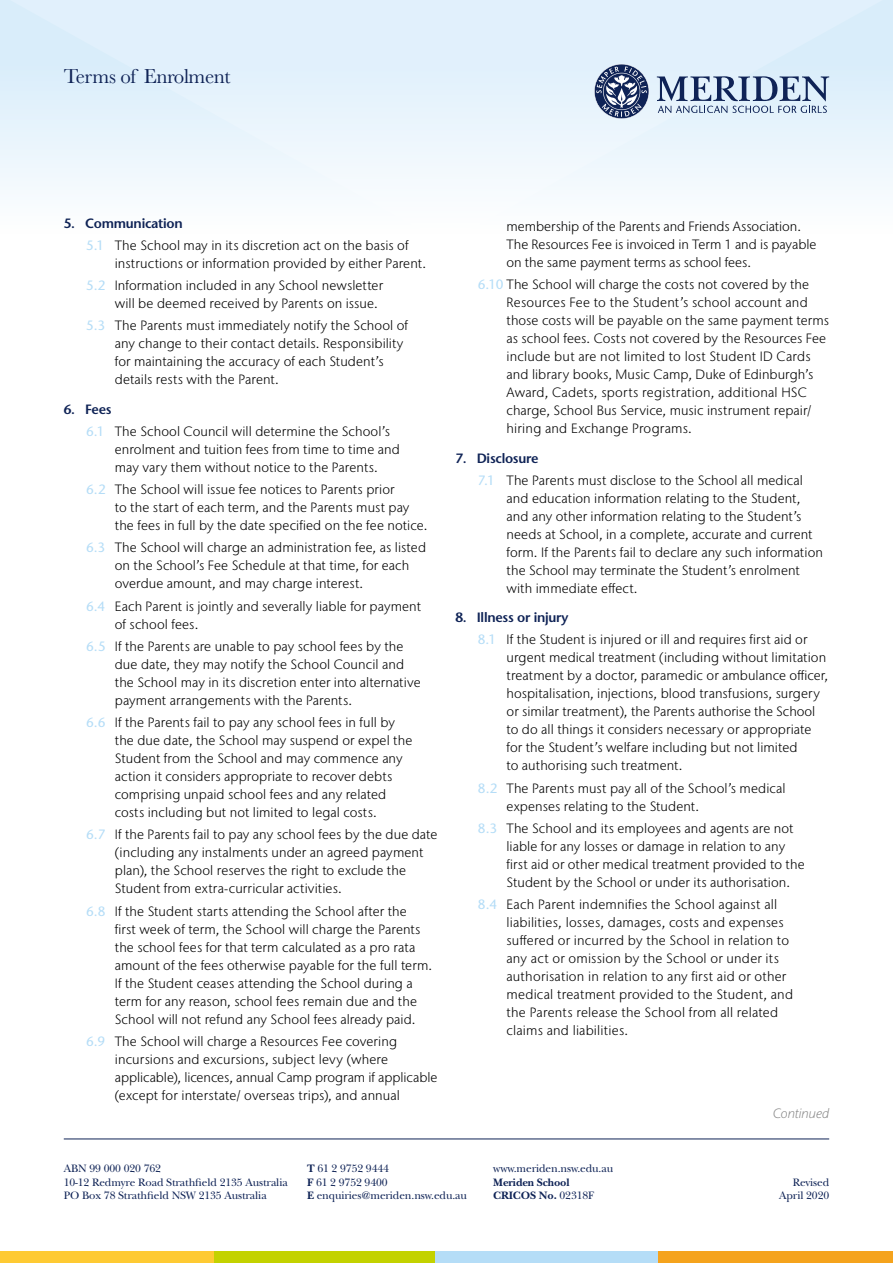
<style>
.page{position:relative;width:893px;height:1263px;background:#fff}
.page>*{position:absolute;margin:0;border:0;box-sizing:border-box;transform-origin:0 0}
.t1{font:21px "Baskerville";letter-spacing:-.02em;color:#0f2356}
.t2{font:300 13.5px/18px "Stone Sans IIITC Std";letter-spacing:.005em;color:#000}
.t3{font:600 13.5px "Stone Sans";letter-spacing:-.02em;color:#0f2356}
.t4{font:italic 300 13.5px "Stone Sans IIITC Std";color:#878787}
.t5{font:11.25px/13.5px "New Baskerville";letter-spacing:-.01em;color:#0f2356}
.t6{font:700 11.25px/13.5px "New Baskerville";letter-spacing:-.01em;color:#0f2356}
.s1{font-family:"Stone Sans";font-weight:400;color:#b5ddf7}
.s2{font-weight:700}
.s3{font-weight:400}
</style>
<div class="page">
<svg style="left:0;top:0;width:893px;height:190px;fill:#e3f2fc"></svg>
<svg style="left:657px;top:76px;width:172px;height:37px;background:#a2b3ca"></svg>
<svg style="left:594px;top:64px;width:55px;height:55px;background:#7684a2"></svg>
<div style="left:0;top:1251px;width:214px;height:12px;background:#feca33"></div>
<div style="left:214px;top:1251px;width:221px;height:12px;background:#c3d200"></div>
<div style="left:435px;top:1251px;width:223px;height:12px;background:#b5ddf7"></div>
<div style="left:658px;top:1251px;width:235px;height:12px;background:#f5a31d"></div>
<hr style="left:64px;top:1138px;width:765px;height:1px;background:#0f2356">
<h1 class="t1" style="left:64px;top:62px;width:168px">Terms of Enrolment</h1>
<p class="t3" style="left:64px;top:215px;width:121px">5. Communication</p>
<p class="t2" style="left:115px;top:236px;width:313px;text-indent:-29px"><span class="s1">5.1</span> The School may in its discretion act on the basis of instructions or information provided by either Parent.</p>
<p class="t2" style="left:115px;top:276px;width:270px;text-indent:-29px"><span class="s1">5.2</span> Information included in any School newsletter will be deemed received by Parents on issue.</p>
<p class="t2" style="left:115px;top:317px;width:295px;text-indent:-29px"><span class="s1">5.3</span> The Parents must immediately notify the School of any change to their contact details. Responsibility for maintaining the accuracy of each Student’s details rests with the Parent.</p>
<p class="t3" style="left:64px;top:401px;width:49px">6. Fees</p>
<p class="t2" style="left:115px;top:422px;width:286px;text-indent:-29px"><span class="s1">6.1</span> The School Council will determine the School’s enrolment and tuition fees from time to time and may vary them without notice to the Parents.</p>
<p class="t2" style="left:115px;top:480px;width:314px;text-indent:-29px"><span class="s1">6.2</span> The School will issue fee notices to Parents prior<br>to the start of each term, and the Parents must pay the fees in full by the date specified on the fee notice.</p>
<p class="t2" style="left:115px;top:539px;width:313px;text-indent:-29px"><span class="s1">6.3</span> The School will charge an administration fee, as listed on the School’s Fee Schedule at that time, for each overdue amount, and may charge interest.</p>
<p class="t2" style="left:115px;top:597px;width:308px;text-indent:-29px"><span class="s1">6.4</span> Each Parent is jointly and severally liable for payment of school fees.</p>
<p class="t2" style="left:115px;top:637px;width:307px;text-indent:-29px"><span class="s1">6.5</span> If the Parents are unable to pay school fees by the due date, they may notify the School Council and the School may in its discretion enter into alternative payment arrangements with the Parents.</p>
<p class="t2" style="left:115px;top:713px;width:299px;text-indent:-29px"><span class="s1">6.6</span> If the Parents fail to pay any school fees in full by the due date, the School may suspend or expel the Student from the School and may commence any action it considers appropriate to recover debts comprising unpaid school fees and any related costs including but not limited to legal costs.</p>
<p class="t2" style="left:115px;top:826px;width:324px;text-indent:-29px"><span class="s1">6.7</span> If the Parents fail to pay any school fees by the due date (including any instalments under an agreed payment plan), the School reserves the right to exclude the Student from extra-curricular activities.</p>
<p class="t2" style="left:115px;top:902px;width:319px;text-indent:-29px"><span class="s1">6.8</span> If the Student starts attending the School after the<br>first week of term, the School will charge the Parents the school fees for that term calculated as a pro rata amount of the fees otherwise payable for the full term.<br>If the Student ceases attending the School during a term for any reason, school fees remain due and the School will not refund any School fees already paid.</p>
<p class="t2" style="left:115px;top:1032px;width:324px;text-indent:-29px"><span class="s1">6.9</span> The School will charge a Resources Fee covering incursions and excursions, subject levy (where applicable), licences, annual Camp program if applicable (except for interstate/ overseas trips), and annual</p>
<p class="t2" style="left:506px;top:217px;width:312px">membership of the Parents and Friends Association.<br>The Resources Fee is invoiced in Term 1 and is payable on the same payment terms as school fees.</p>
<p class="t2" style="left:506px;top:276px;width:324px;text-indent:-29px"><span class="s1">6.10</span> The School will charge the costs not covered by the Resources Fee to the Student’s school account and those costs will be payable on the same payment terms as school fees. Costs not covered by the Resources Fee include but are not limited to lost Student ID Cards and library books, Music Camp, Duke of Edinburgh’s Award, Cadets, sports registration, additional HSC charge, School Bus Service, music instrument repair/ hiring and Exchange Programs.</p>
<p class="t3" style="left:455px;top:450px;width:85px">7. Disclosure</p>
<p class="t2" style="left:506px;top:471px;width:318px;text-indent:-29px"><span class="s1">7.1</span> The Parents must disclose to the School all medical and education information relating to the Student, and any other information relating to the Student’s needs at School, in a complete, accurate and current form. If the Parents fail to declare any such information the School may terminate the Student’s enrolment with immediate effect.</p>
<p class="t3" style="left:455px;top:609px;width:115px">8. Illness or injury</p>
<p class="t2" style="left:506px;top:631px;width:323px;text-indent:-29px"><span class="s1">8.1</span> If the Student is injured or ill and requires first aid or urgent medical treatment (including without limitation treatment by a doctor, paramedic or ambulance officer, hospitalisation, injections, blood transfusions, surgery or similar treatment), the Parents authorise the School to do all things it considers necessary or appropriate for the Student’s welfare including but not limited<br>to authorising such treatment.</p>
<p class="t2" style="left:506px;top:779px;width:281px;text-indent:-29px"><span class="s1">8.2</span> The Parents must pay all of the School’s medical expenses relating to the Student.</p>
<p class="t2" style="left:506px;top:819px;width:300px;text-indent:-29px"><span class="s1">8.3</span> The School and its employees and agents are not liable for any losses or damage in relation to any first aid or other medical treatment provided to the Student by the School or under its authorisation.</p>
<p class="t2" style="left:506px;top:895px;width:288px;text-indent:-29px"><span class="s1">8.4</span> Each Parent indemnifies the School against all liabilities, losses, damages, costs and expenses suffered or incurred by the School in relation to any act or omission by the School or under its authorisation in relation to any first aid or other medical treatment provided to the Student, and the Parents release the School from all related claims and liabilities.</p>
<p class="t4" style="left:773px;top:1104px;width:58px">Continued</p>
<p class="t5" style="left:64px;top:1162px;width:225px">ABN 99 000 020 762<br>10-12 Redmyre Road Strathfield 2135 Australia<br>PO Box 78 Strathfield NSW 2135 Australia</p>
<p class="t5" style="left:307px;top:1162px;width:162px"><span class="s2">T</span> 61 2 9752 9444<br><span class="s2">F</span> 61 2 9752 9400<br><span class="s2">E</span> enquiries@meriden.nsw.edu.au</p>
<p class="t5" style="left:493px;top:1162px;width:121px">www.meriden.nsw.edu.au</p>
<p class="t6" style="left:493px;top:1175px;width:103px">Meriden School<br>CRICOS No. <span class="s3">02318F</span></p>
<p class="t5" style="left:779px;top:1175px;width:52px;text-align:right">Revised<br>April 2020</p>
</div>
